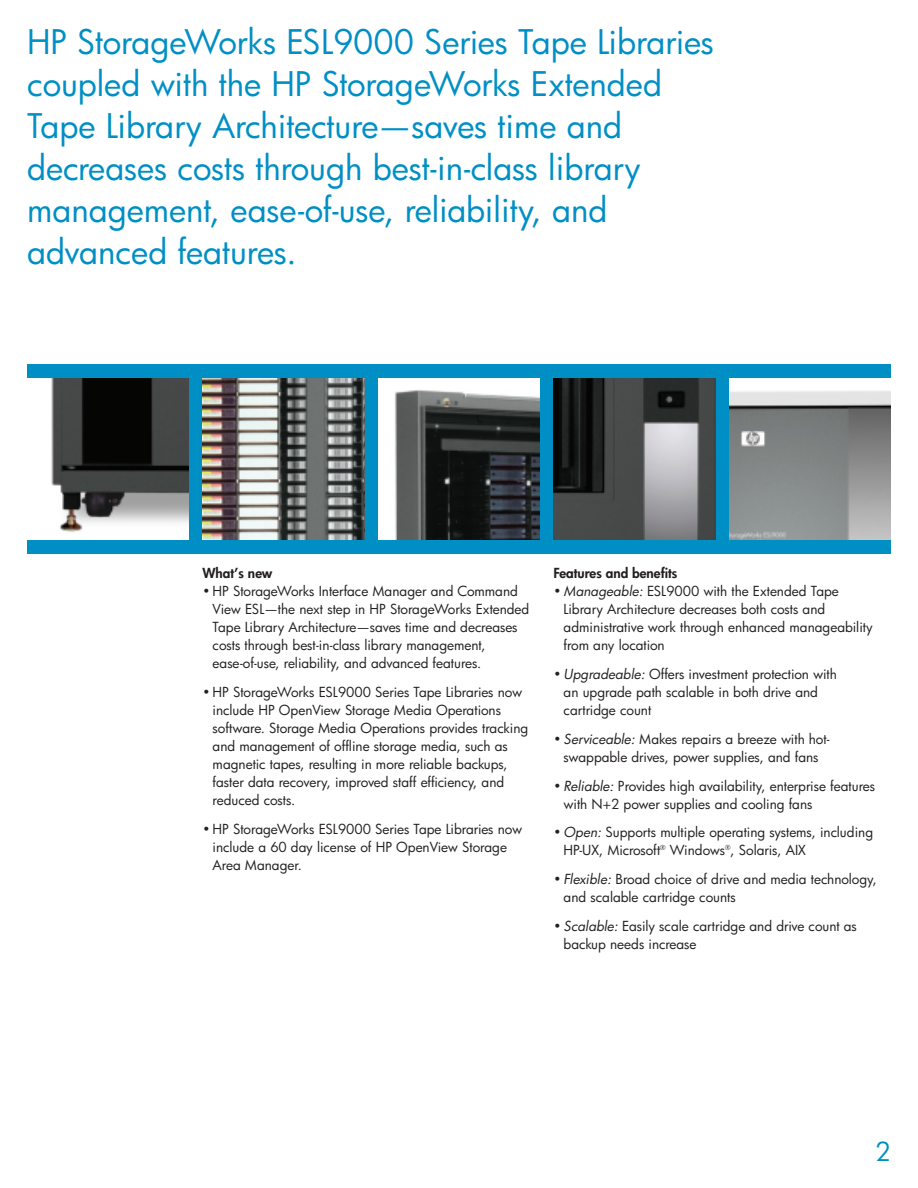
<style>
.page{position:relative;width:918px;height:1188px;background:#fff}
.page>*{position:absolute;margin:0;border:0;box-sizing:border-box;transform-origin:0 0}
.t1{font:33px/42px "Futura";color:#008fc5}
.t2{font:25.5px "Futura";color:#008fc5}
.t3{font:13.5px/18px "Futura";color:#231f20}
.t4{font:800 13.5px "Futura";color:#231f20}
.s1{font-style:italic}
</style>
<div class="page">
<div style="left:27px;top:540px;width:864px;height:13px;background:#008fc5"></div>
<div style="left:27px;top:364px;width:864px;height:14px;background:#008fc5"></div>
<div style="left:189px;top:371px;width:14px;height:169px;background:#008fc5"></div>
<div style="left:365px;top:371px;width:13px;height:169px;background:#008fc5"></div>
<div style="left:540px;top:371px;width:14px;height:169px;background:#008fc5"></div>
<div style="left:716px;top:371px;width:13px;height:169px;background:#008fc5"></div>
<img style="left:202px;top:378px;width:162px;height:162px">
<img style="left:51px;top:378px;width:138px;height:154px">
<img style="left:395px;top:390px;width:145px;height:150px">
<img style="left:554px;top:378px;width:162px;height:162px">
<img style="left:729px;top:391px;width:162px;height:149px">
<p class="t1" style="left:27px;top:24px;width:689px">HP StorageWorks ESL9000 Series Tape Libraries coupled with the HP StorageWorks Extended Tape Library Architecture—saves time and decreases costs through best-in-class library management, ease-of-use, reliability, and advanced features.</p>
<p class="t4" style="left:202px;top:567px;width:71px">What’s new</p>
<p class="t3" style="left:213px;top:583px;width:318px;text-indent:-10px">• HP StorageWorks Interface Manager and Command View ESL—the next step in HP StorageWorks Extended Tape Library Architecture—saves time and decreases costs through best-in-class library management, ease-of-use, reliability, and advanced features.</p>
<p class="t3" style="left:213px;top:684px;width:317px;text-indent:-10px">• HP StorageWorks ESL9000 Series Tape Libraries now include HP OpenView Storage Media Operations software. Storage Media Operations provides tracking and management of offline storage media, such as magnetic tapes, resulting in more reliable backups, faster data recovery, improved staff efficiency, and reduced costs.</p>
<p class="t3" style="left:213px;top:821px;width:311px;text-indent:-10px">• HP StorageWorks ESL9000 Series Tape Libraries now include a 60 day license of HP OpenView Storage<br>Area Manager.</p>
<p class="t4" style="left:554px;top:567px;width:125px">Features and benefits</p>
<p class="t3" style="left:564px;top:583px;width:311px;text-indent:-10px">• <span class="s1">Manageable:</span> ESL9000 with the Extended Tape Library Architecture decreases both costs and administrative work through enhanced manageability from any location</p>
<p class="t3" style="left:564px;top:666px;width:275px;text-indent:-10px">• <span class="s1">Upgradeable:</span> Offers investment protection with an upgrade path scalable in both drive and cartridge count</p>
<p class="t3" style="left:554px;top:731px;width:278px;text-align:center">• <span class="s1">Serviceable:</span> Makes repairs a breeze with hot&shy;swappable drives, power supplies, and fans</p>
<p class="t3" style="left:564px;top:778px;width:313px;text-indent:-10px">• <span class="s1">Reliable:</span> Provides high availability, enterprise features with N+2 power supplies and cooling fans</p>
<p class="t3" style="left:564px;top:825px;width:311px;text-indent:-10px">• <span class="s1">Open:</span> Supports multiple operating systems, including<br>HP-UX, Microsoft<sup>®</sup> Windows<sup>®</sup>, Solaris, AIX</p>
<p class="t3" style="left:564px;top:871px;width:315px;text-indent:-10px">• <span class="s1">Flexible:</span> Broad choice of drive and media technology, and scalable cartridge counts</p>
<p class="t3" style="left:564px;top:918px;width:295px;text-indent:-10px">• <span class="s1">Scalable:</span> Easily scale cartridge and drive count as backup needs increase</p>
<h2 class="t2" style="left:875px;top:1140px;width:17px">2</h2>
</div>
